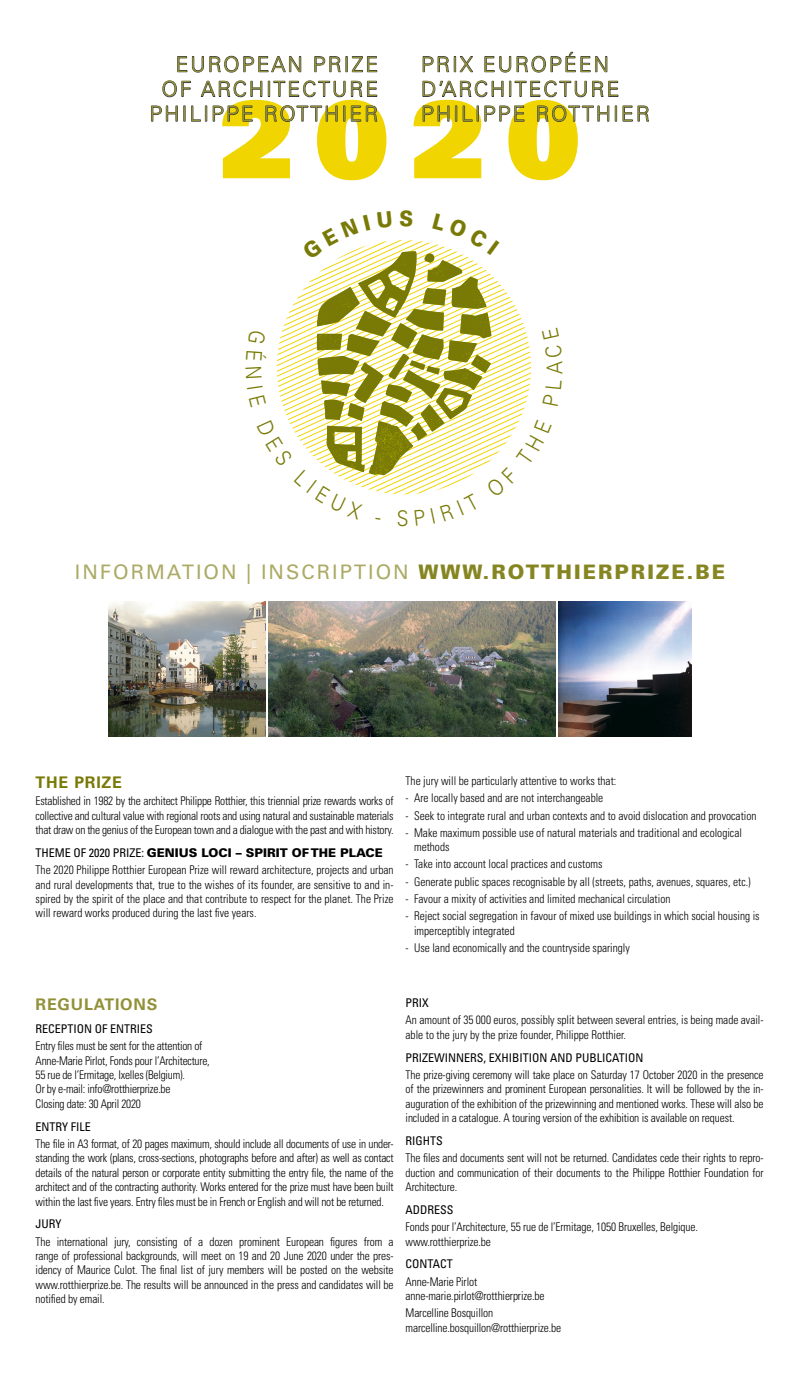
<style>
.page{position:relative;width:800px;height:1400px;background:#fff}
.page>*{position:absolute;margin:0;border:0;box-sizing:border-box;transform-origin:0 0}
.t1{font:105.8px "Univers LT Std X Black";color:#f0d500}
.t2{font:300 21.5px "Univers LT Std";color:#797a06;scale:.9 1}
.t3{font:300 21px/24.7px "Univers LT Std";letter-spacing:.1em;color:#929138}
.t4{font:20px "Univers LT Std";letter-spacing:.1em;color:#acaa65}
.t5{font:700 16px "Univers LT Std";letter-spacing:.05em;color:#929138}
.t6{font:700 16px "Univers LT Std";letter-spacing:.05em;color:#797a06}
.t7{font:300 condensed 12px/14.4px "Univers LT Std";color:#000;scale:.95 1}
.t8{font:300 condensed 12px/14.4px "Univers LT Std";letter-spacing:-.02em;color:#000;scale:.95 1}
.t9{font:condensed 12px "Univers LT Std";color:#000}
.s1{font-weight:900;color:#858522}
.s2{font-weight:400}
.s3{font-weight:900;font-stretch:normal}
</style>
<div class="page">
<svg style="left:423px;top:56px;width:50px;height:16px"></svg>
<svg style="left:485px;top:56px;width:26px;height:16px"></svg>
<svg style="left:517px;top:52px;width:90px;height:20px"></svg>
<svg style="left:423px;top:81px;width:80px;height:16px"></svg>
<svg style="left:509px;top:81px;width:109px;height:16px"></svg>
<svg style="left:423px;top:106px;width:26px;height:15px"></svg>
<svg style="left:455px;top:106px;width:2px;height:15px"></svg>
<svg style="left:463px;top:106px;width:16px;height:15px"></svg>
<svg style="left:485px;top:106px;width:39px;height:15px"></svg>
<svg style="left:537px;top:105px;width:72px;height:17px"></svg>
<svg style="left:615px;top:106px;width:2px;height:15px"></svg>
<svg style="left:623px;top:106px;width:26px;height:15px"></svg>
<svg style="left:177px;top:56px;width:124px;height:16px"></svg>
<svg style="left:314px;top:56px;width:63px;height:16px"></svg>
<svg style="left:163px;top:81px;width:28px;height:16px"></svg>
<svg style="left:201px;top:81px;width:61px;height:16px"></svg>
<svg style="left:268px;top:81px;width:77px;height:16px"></svg>
<svg style="left:351px;top:81px;width:26px;height:16px"></svg>
<svg style="left:151px;top:106px;width:27px;height:15px"></svg>
<svg style="left:184px;top:106px;width:1px;height:15px"></svg>
<svg style="left:191px;top:106px;width:16px;height:15px"></svg>
<svg style="left:213px;top:106px;width:40px;height:15px"></svg>
<svg style="left:266px;top:105px;width:79px;height:17px"></svg>
<svg style="left:351px;top:106px;width:26px;height:15px"></svg>
<img style="left:269px;top:602px;width:287px;height:134px">
<img style="left:559px;top:602px;width:132px;height:134px">
<img style="left:109px;top:602px;width:157px;height:134px">
<svg style="left:276px;top:240px;width:255px;height:255px"></svg>
<h3 class="t3" style="left:421px;top:52px;width:230px">PRIX EUROPÉEN<br>D’ARCHITECTURE<br>PHILIPPE ROTTHIER</h3>
<h3 class="t3" style="left:149px;top:52px;width:230px;text-align:right">EUROPEAN PRIZE<br>OF ARCHITECTURE<br>PHILIPPE ROTTHIER</h3>
<h1 class="t1" style="left:219px;top:71px;width:363px">2020</h1>
<h2 class="t2" style="left:397px;top:506px;width:15px">S</h2>
<h3 class="t4" style="left:75px;top:560px;width:652px">INFORMATION | INSCRIPTION <span class="s1">WWW.ROTTHIERPRIZE.BE</span></h3>
<h3 class="t6" style="left:36px;top:773px;width:88px">THE PRIZE</h3>
<p class="t7" style="left:36px;top:794px;width:378px;text-align:justify">Established in 1982 by the architect Philippe Rotthier, this triennial prize rewards works of collective and cultural value with regional roots and using natural and sustainable materials that draw on the genius of the European town and a dialogue with the past and with history.</p>
<p class="t7" style="left:36px;top:844px;width:378px;line-height:17.2px"><span class="s2">THEME OF 2020 PRIZE:</span> <span class="s3">GENIUS LOCI – SPIRIT OF THE PLACE<br></span>The 2020 Philippe Rotthier European Prize will reward architecture, projects and urban</p>
<p class="t7" style="left:36px;top:877px;width:378px;text-align:justify">and rural developments that, true to the wishes of its founder, are sensitive to and in&shy;spired by the spirit of the place and that contribute to respect for the planet. The Prize will reward works produced during the last five years.</p>
<p class="t7" style="left:406px;top:774px;width:223px">The jury will be particularly attentive to works that:</p>
<p class="t7" style="left:406px;top:791px;width:210px">- Are locally based and are not interchangeable</p>
<p class="t7" style="left:406px;top:808px;width:371px">- Seek to integrate rural and urban contexts and to avoid dislocation and provocation</p>
<p class="t7" style="left:414px;top:825px;width:347px;text-indent:-9px">- Make maximum possible use of natural materials and traditional and ecological methods</p>
<p class="t7" style="left:406px;top:857px;width:209px">- Take into account local practices and customs</p>
<p class="t7" style="left:406px;top:874px;width:365px">- Generate public spaces recognisable by all (streets, paths, avenues, squares, etc.)</p>
<p class="t7" style="left:406px;top:892px;width:280px">- Favour a mixity of activities and limited mechanical circulation</p>
<p class="t7" style="left:414px;top:909px;width:365px;text-indent:-9px">- Reject social segregation in favour of mixed use buildings in which social housing is imperceptibly integrated</p>
<p class="t7" style="left:406px;top:940px;width:238px">- Use land economically and the countryside sparingly</p>
<h3 class="t5" style="left:36px;top:995px;width:123px">REGULATIONS</h3>
<p class="t9" style="left:36px;top:1021px;width:119px">RECEPTION OF ENTRIES</p>
<p class="t8" style="left:36px;top:1039px;width:185px">Entry files must be sent for the attention of Anne-Marie Pirlot, Fonds pour l’Architecture, 55 rue de l’Ermitage, Ixelles (Belgium).<br>Or by e-mail: info@rotthierprize.be<br>Closing date: 30 April 2020</p>
<p class="t9" style="left:36px;top:1119px;width:57px">ENTRY FILE</p>
<p class="t7" style="left:36px;top:1136px;width:378px;text-align:justify">The file in A3 format, of 20 pages maximum, should include all documents of use in under&shy;standing the work (plans, cross-sections, photographs before and after) as well as contact details of the natural person or corporate entity submitting the entry file, the name of the architect and of the contracting authority. Works entered for the prize must have been built within the last five years. Entry files must be in French or English and will not be returned.</p>
<p class="t9" style="left:36px;top:1217px;width:28px">JURY</p>
<p class="t7" style="left:36px;top:1234px;width:378px;text-align:justify">The international jury, consisting of a dozen prominent European figures from a range of professional backgrounds, will meet on 19 and 20 June 2020 under the pres&shy;idency of Maurice Culot. The final list of jury members will be posted on the website www.rotthierprize.be. The results will be announced in the press and candidates will be notified by email.</p>
<p class="t9" style="left:406px;top:995px;width:25px">PRIX</p>
<p class="t7" style="left:406px;top:1013px;width:378px">An amount of 35 000 euros, possibly split between several entries, is being made avail&shy;able to the jury by the prize founder, Philippe Rotthier.</p>
<p class="t9" style="left:406px;top:1050px;width:239px">PRIZEWINNERS, EXHIBITION AND PUBLICATION</p>
<p class="t7" style="left:406px;top:1067px;width:378px;text-align:justify">The prize-giving ceremony will take place on Saturday 17 October 2020 in the presence of the prizewinners and prominent European personalities. It will be followed by the in&shy;auguration of the exhibition of the prizewinning and mentioned works. These will also be included in a catalogue. A touring version of the exhibition is available on request.</p>
<p class="t9" style="left:406px;top:1133px;width:39px">RIGHTS</p>
<p class="t7" style="left:406px;top:1151px;width:378px;text-align:justify">The files and documents sent will not be returned. Candidates cede their rights to repro&shy;duction and communication of their documents to the Philippe Rotthier Foundation for Architecture.</p>
<p class="t9" style="left:406px;top:1202px;width:50px">ADDRESS</p>
<p class="t7" style="left:406px;top:1220px;width:309px">Fonds pour l’Architecture, 55 rue de l’Ermitage, 1050 Bruxelles, Belgique. www.rotthierprize.be</p>
<p class="t9" style="left:406px;top:1257px;width:49px">CONTACT</p>
<p class="t7" style="left:406px;top:1274px;width:148px">Anne-Marie Pirlot anne-marie.pirlot@rotthierprize.be</p>
<p class="t7" style="left:406px;top:1306px;width:165px">Marcelline Bosquillon marcelline.bosquillon@rotthierprize.be</p>
</div>
